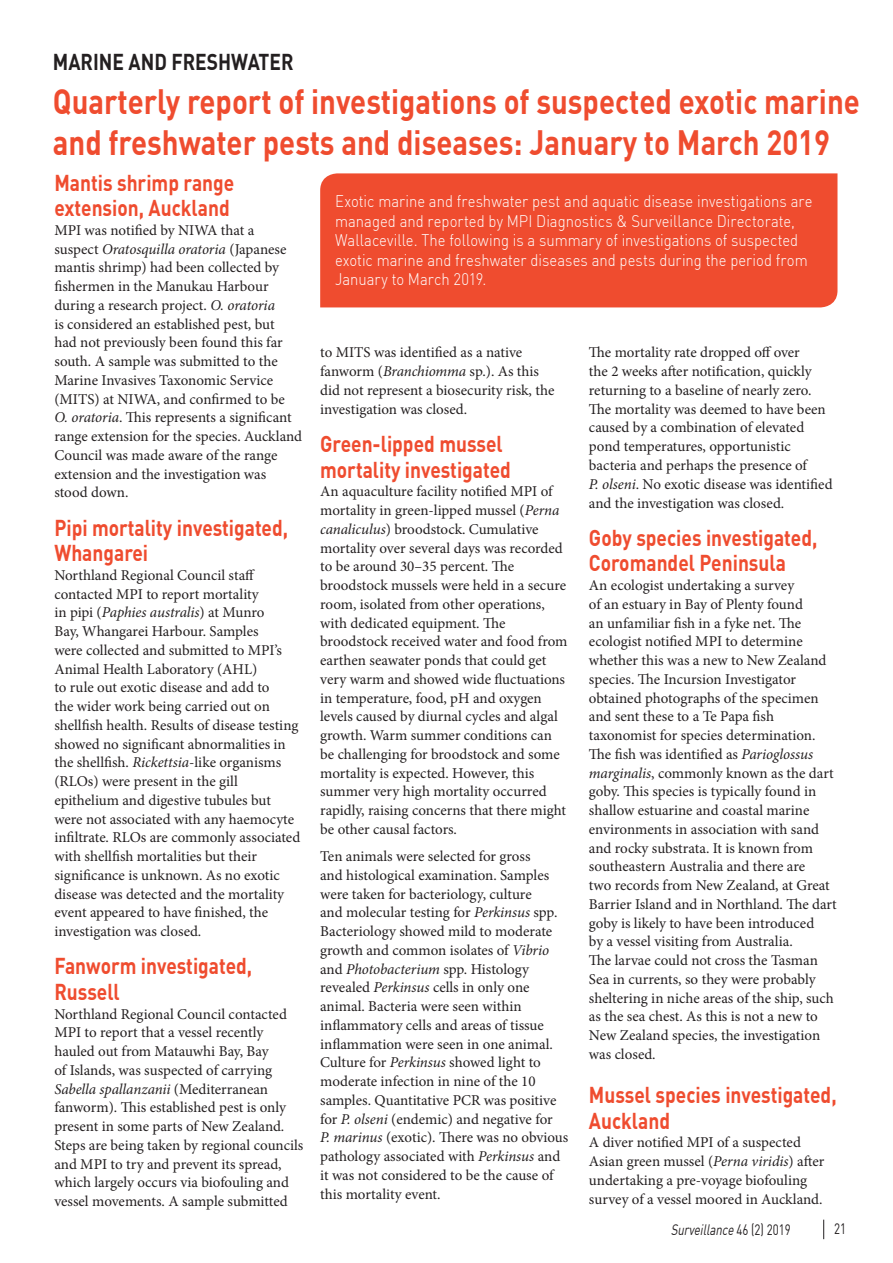
<style>
.page{position:relative;width:893px;height:1263px;background:#fff}
.page>*{position:absolute;margin:0;border:0;box-sizing:border-box;transform-origin:0 0}
.Doc_Header_2_QReport{font:700 34.5px/40.5px "DIN";color:#ef4c2f;scale:.85 1}
.Doc_Header_2_QReport-2{font:700 22.5px/25.5px "DIN";color:#ef4c2f;scale:.85 1}
.Body_text{font:700 22.5px/25.5px "DIN";color:#ef4c2f;scale:.85 1}
.Doc_Header_2{font:700 22.5px "DIN";color:#231f20;scale:.85 1}
.Coloured_box_text{font:300 16.5px/19.5px "DIN";color:#fff;scale:.9 1}
.Body_text-2{font:15px/18.8px "Minion Pro";color:#231f20}
.t1{font:italic 14.85px "DIN";color:#231f20;scale:.77 1}
.t2{font:14.85px "DIN";color:#231f20;scale:.77 1}
.s1{font-style:italic}
.s2{font-style:normal}
</style>
<div class="page">
<svg style="left:823px;top:1220px;width:1px;height:19px"></svg>
<div style="left:320px;top:173px;width:517px;height:134px;background:#ef4c2f"></div>
<p class="Doc_Header_2" style="left:53px;top:47px;width:285px">MARINE AND FRESHWATER</p>
<p class="Doc_Header_2_QReport" style="left:53px;top:80px;width:951px">Quarterly report of investigations of suspected exotic marine and freshwater pests and diseases: January to March 2019</p>
<p class="Doc_Header_2_QReport-2" style="left:54px;top:169px;width:213px">Mantis shrimp range extension, Auckland</p>
<p class="Body_text-2" style="left:54px;top:221px;width:249px">MPI was notified by NIWA that a suspect <span class="s1">Oratosquilla oratoria</span> (Japanese mantis shrimp) had been collected by fishermen in the Manukau Harbour during a research project. <span class="s1">O. oratoria<br></span>is considered an established pest, but<br>had not previously been found this far south. A sample was submitted to the Marine Invasives Taxonomic Service (MITS) at NIWA, and confirmed to be <span class="s1">O. oratoria</span>. This represents a significant range extension for the species. Auckland Council was made aware of the range extension and the investigation was stood down.</p>
<p class="Doc_Header_2_QReport-2" style="left:54px;top:514px;width:277px">Pipi mortality investigated,<br>Whangarei</p>
<p class="Body_text-2" style="left:54px;top:566px;width:247px">Northland Regional Council staff contacted MPI to report mortality<br>in pipi (<span class="s1">Paphies australis</span>) at Munro<br>Bay, Whangarei Harbour. Samples<br>were collected and submitted to MPI’s Animal Health Laboratory (AHL)<br>to rule out exotic disease and add to<br>the wider work being carried out on shellfish health. Results of disease testing showed no significant abnormalities in the shellfish. <span class="s1">Rickettsia</span>-like organisms (RLOs) were present in the gill epithelium and digestive tubules but were not associated with any haemocyte infiltrate. RLOs are commonly associated with shellfish mortalities but their significance is unknown. As no exotic disease was detected and the mortality event appeared to have finished, the investigation was closed.</p>
<p class="Doc_Header_2_QReport-2" style="left:54px;top:953px;width:234px">Fanworm investigated,<br>Russell</p>
<p class="Body_text-2" style="left:54px;top:1005px;width:251px">Northland Regional Council contacted MPI to report that a vessel recently hauled out from Matauwhi Bay, Bay<br>of Islands, was suspected of carrying <span class="s1">Sabella spallanzanii</span> (Mediterranean fanworm). This established pest is only present in some parts of New Zealand.<br>Steps are being taken by regional councils and MPI to try and prevent its spread, which largely occurs via biofouling and vessel movements. A sample submitted</p>
<p class="Coloured_box_text" style="left:335px;top:191px;width:532px">Exotic marine and freshwater pest and aquatic disease investigations are managed and reported by MPI Diagnostics &amp; Surveillance Directorate, Wallaceville. The following is a summary of investigations of suspected exotic marine and freshwater diseases and pests during the period from January to March 2019.</p>
<p class="Body_text-2" style="left:589px;top:343px;width:245px">The mortality rate dropped off over<br>the 2 weeks after notification, quickly returning to a baseline of nearly zero.<br>The mortality was deemed to have been caused by a combination of elevated pond temperatures, opportunistic bacteria and perhaps the presence of<br><span class="s1">P. olseni</span>. No exotic disease was identified and the investigation was closed.</p>
<p class="Doc_Header_2_QReport-2" style="left:589px;top:524px;width:270px">Goby species investigated,<br>Coromandel Peninsula</p>
<p class="Body_text-2" style="left:589px;top:576px;width:249px">An ecologist undertaking a survey<br>of an estuary in Bay of Plenty found<br>an unfamiliar fish in a fyke net. The ecologist notified MPI to determine whether this was a new to New Zealand species. The Incursion Investigator obtained photographs of the specimen and sent these to a Te Papa fish taxonomist for species determination.<br>The fish was identified as <span class="s1">Parioglossus marginalis</span>, commonly known as the dart goby. This species is typically found in shallow estuarine and coastal marine environments in association with sand and rocky substrata. It is known from southeastern Australia and there are<br>two records from New Zealand, at Great Barrier Island and in Northland. The dart goby is likely to have been introduced<br>by a vessel visiting from Australia.<br>The larvae could not cross the Tasman Sea in currents, so they were probably sheltering in niche areas of the ship, such as the sea chest. As this is not a new to New Zealand species, the investigation was closed.</p>
<p class="Body_text" style="left:589px;top:1081px;width:293px">Mussel species investigated,<br>Auckland</p>
<p class="Body_text-2" style="left:589px;top:1133px;width:237px">A diver notified MPI of a suspected Asian green mussel (<span class="s1">Perna viridis</span>) after undertaking a pre-voyage biofouling survey of a vessel moored in Auckland.</p>
<p class="Body_text-2" style="left:320px;top:343px;width:236px">to MITS was identified as a native fanworm (<span class="s1">Branchiomma</span> sp.). As this did not represent a biosecurity risk, the investigation was closed.</p>
<p class="Doc_Header_2_QReport-2" style="left:320px;top:430px;width:226px">Green-lipped mussel mortality investigated</p>
<p class="Body_text-2" style="left:320px;top:482px;width:249px">An aquaculture facility notified MPI of mortality in green-lipped mussel (<span class="s1">Perna canaliculus</span>) broodstock. Cumulative mortality over several days was recorded to be around 30–35 percent. The broodstock mussels were held in a secure room, isolated from other operations, with dedicated equipment. The broodstock received water and food from earthen seawater ponds that could get very warm and showed wide fluctuations in temperature, food, pH and oxygen levels caused by diurnal cycles and algal growth. Warm summer conditions can be challenging for broodstock and some mortality is expected. However, this summer very high mortality occurred rapidly, raising concerns that there might be other causal factors.</p>
<p class="Body_text-2" style="left:320px;top:847px;width:250px">Ten animals were selected for gross<br>and histological examination. Samples were taken for bacteriology, culture<br>and molecular testing for <span class="s1">Perkinsus</span> spp.<br>Bacteriology showed mild to moderate growth and common isolates of <span class="s1">Vibrio </span>and <span class="s1">Photobacterium</span> spp. Histology revealed <span class="s1">Perkinsus</span> cells in only one animal. Bacteria were seen within inflammatory cells and areas of tissue inflammation were seen in one animal.<br>Culture for <span class="s1">Perkinsus</span> showed light to moderate infection in nine of the 10 samples. Quantitative PCR was positive for <span class="s1">P. olseni</span> (endemic) and negative for<br><span class="s1">P. marinus</span> (exotic). There was no obvious pathology associated with <span class="s1">Perkinsus</span> and it was not considered to be the cause of this mortality event.</p>
<p class="t1" style="left:671px;top:1220px;width:157px">Surveillance <span class="s2">4 6 ( 2 ) 2 0 1 9</span></p>
<p class="t2" style="left:834px;top:1220px;width:17px">21</p>
</div>
